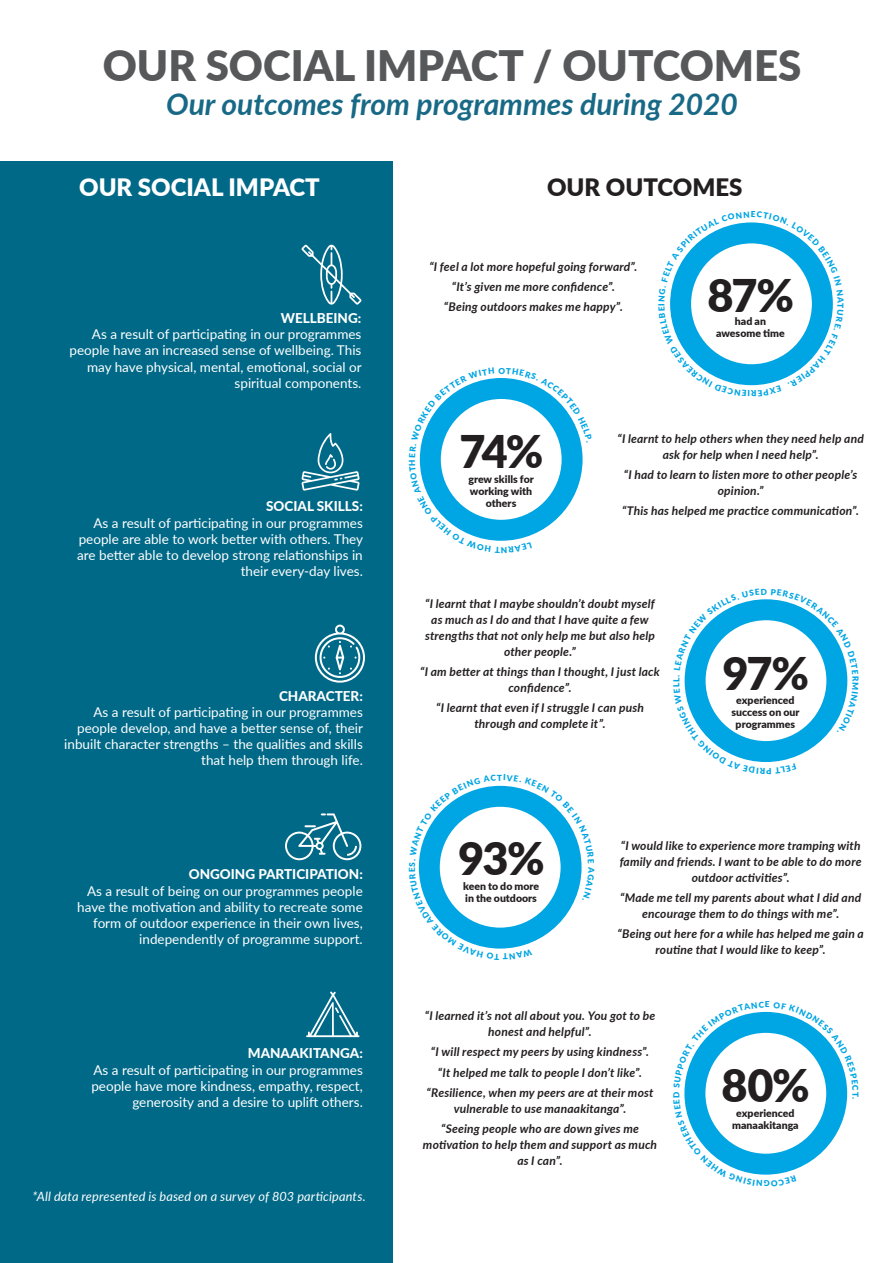
<style>
.page{position:relative;width:893px;height:1263px;background:#fff}
.page>*{position:absolute;margin:0;border:0;box-sizing:border-box;transform-origin:0 0}
.t1{font:900 45px "Lato";letter-spacing:-.045em;color:#231f20}
.t2{font:900 42px "Lato";color:#57585a}
.t3{font:italic 700 30px "Lato";color:#186986}
.t4{font:900 24px "Lato";color:#fff}
.t5{font:900 24px "Lato";color:#231f20}
.t6{font:13.5px/16.2px "Lato";color:#fff;text-align:right}
.t7{font:800 13.5px "Lato";color:#fff}
.t8{font:italic 12.75px "Lato";letter-spacing:.01em;color:#fff}
.t9{font:italic 700 12px/16px "Lato";letter-spacing:.015em;color:#231f20;text-align:center}
.t10{font:900 10.5px/12px "Lato";color:#231f20;text-align:center}
.t11{font:900 8.25px "Lato";color:#00a5e3}
</style>
<div class="page">
<div style="left:0;top:162px;width:393px;height:1101px;background:#006987"></div>
<svg style="left:302px;top:245px;width:59px;height:60px"></svg>
<svg style="left:315px;top:625px;width:50px;height:58px"></svg>
<svg style="left:306px;top:991px;width:53px;height:46px"></svg>
<svg style="left:285px;top:813px;width:76px;height:47px"></svg>
<svg style="left:301px;top:433px;width:59px;height:58px"></svg>
<div style="left:684px;top:1012px;width:163px;height:162px;background:#00a5e3;border-radius:50%"></div>
<div style="left:705px;top:1033px;width:121px;height:121px;background:#fff;border-radius:50%"></div>
<svg style="left:670px;top:222px;width:163px;height:164px"></svg>
<svg style="left:419px;top:378px;width:164px;height:163px"></svg>
<svg style="left:418px;top:785px;width:164px;height:164px"></svg>
<svg style="left:684px;top:599px;width:164px;height:163px"></svg>
<svg style="left:684px;top:1099px;width:78px;height:76px"></svg>
<svg style="left:684px;top:1011px;width:164px;height:80px"></svg>
<h2 class="t2" style="left:103px;top:34px;width:700px">OUR SOCIAL IMPACT / OUTCOMES</h2>
<h3 class="t3" style="left:166px;top:82px;width:573px">Our outcomes from programmes during 2020</h3>
<h3 class="t4" style="left:79px;top:169px;width:242px">OUR SOCIAL IMPACT</h3>
<p class="t7" style="left:281px;top:308px;width:82px">WELLBEING:</p>
<p class="t6" style="left:70px;top:326px;width:294px">As a result of participating in our programmes people have an increased sense of wellbeing. This may have physical, mental, emotional, social or spiritual components.</p>
<p class="t7" style="left:266px;top:496px;width:98px">SOCIAL SKILLS:</p>
<p class="t6" style="left:77px;top:514px;width:287px">As a result of participating in our programmes people are able to work better with others. They are better able to develop strong relationships in their every-day lives.</p>
<p class="t7" style="left:279px;top:686px;width:85px">CHARACTER:</p>
<p class="t6" style="left:64px;top:703px;width:300px">As a result of participating in our programmes people develop, and have a better sense of, their inbuilt character strengths – the qualities and skills that help them through life.</p>
<p class="t7" style="left:189px;top:864px;width:176px">ONGOING PARTICIPATION:</p>
<p class="t6" style="left:77px;top:882px;width:287px">As a result of being on our programmes people have the motivation and ability to recreate some form of outdoor experience in their own lives, independently of programme support.</p>
<p class="t7" style="left:248px;top:1043px;width:116px">MANAAKITANGA:</p>
<p class="t6" style="left:91px;top:1061px;width:273px">As a result of participating in our programmes people have more kindness, empathy, respect, generosity and a desire to uplift others.</p>
<p class="t8" style="left:33px;top:1187px;width:335px">*All data represented is based on a survey of 803 participants.</p>
<h3 class="t5" style="left:547px;top:169px;width:197px">OUR OUTCOMES</h3>
<p class="t9" style="left:429px;top:256px;width:210px;line-height:20.2px">“I feel a lot more hopeful going forward”. “It’s given me more confidence”.<br>“Being outdoors makes me happy”.</p>
<p class="t11" style="left:498px;top:364px;width:8px">O</p>
<p class="t11" style="left:655px;top:306px;width:4px;rotate:-90deg">I</p>
<h1 class="t1" style="left:708px;top:262px;width:88px">87%</h1>
<p class="t10" style="left:716px;top:315px;width:70px">had an awesome time</p>
<h1 class="t1" style="left:459px;top:418px;width:85px">74%</h1>
<p class="t10" style="left:468px;top:472px;width:67px">grew skills for working with others</p>
<p class="t9" style="left:617px;top:430px;width:248px">“I learnt to help others when they need help and ask for help when I need help”.</p>
<p class="t9" style="left:624px;top:466px;width:235px">“I had to learn to listen more to other people’s opinion.”</p>
<p class="t9" style="left:622px;top:502px;width:238px">“This has helped me practice communication”.</p>
<p class="t9" style="left:425px;top:595px;width:231px">“I learnt that I maybe shouldn’t doubt myself as much as I do and that I have quite a few strengths that not only help me but also help other people.”</p>
<p class="t9" style="left:420px;top:663px;width:241px">“I am better at things than I thought, I just lack confidence”.</p>
<p class="t9" style="left:436px;top:699px;width:209px">“I learnt that even if I struggle I can push through and complete it”.</p>
<h1 class="t1" style="left:722px;top:639px;width:88px">97%</h1>
<p class="t10" style="left:731px;top:694px;width:70px">experienced success on our programmes</p>
<h1 class="t1" style="left:458px;top:825px;width:88px">93%</h1>
<p class="t10" style="left:463px;top:879px;width:78px;text-align:left">keen to do more in the outdoors</p>
<p class="t9" style="left:620px;top:837px;width:243px">“I would like to experience more tramping with family and friends. I want to be able to do more outdoor activities”.</p>
<p class="t9" style="left:620px;top:889px;width:243px">“Made me tell my parents about what I did and encourage them to do things with me”.</p>
<p class="t9" style="left:617px;top:925px;width:248px">“Being out here for a while has helped me gain a routine that I would like to keep”.</p>
<p class="t9" style="left:425px;top:1007px;width:232px">“I learned it’s not all about you. You got to be honest and helpful”.</p>
<p class="t9" style="left:426px;top:1041px;width:229px;line-height:20.2px">“I will respect my peers by using kindness”. “It helped me talk to people I don’t like”. “Resilience, when my peers are at their most</p>
<p class="t9" style="left:441px;top:1098px;width:199px;line-height:20.2px">vulnerable to use manaakitanga”. “Seeing people who are down gives me</p>
<p class="t9" style="left:423px;top:1136px;width:236px">motivation to help them and support as much as I can”.</p>
<h1 class="t1" style="left:722px;top:1052px;width:90px">80%</h1>
<p class="t10" style="left:732px;top:1106px;width:68px">experienced manaakitanga</p>
<p class="t11" style="left:670px;top:1098px;width:8px;rotate:-90deg">D</p>
<p class="t11" style="left:862px;top:1092px;width:7px;rotate:90deg">T</p>
<p class="t11" style="left:770px;top:1189px;width:8px;rotate:180deg">G</p>
</div>
